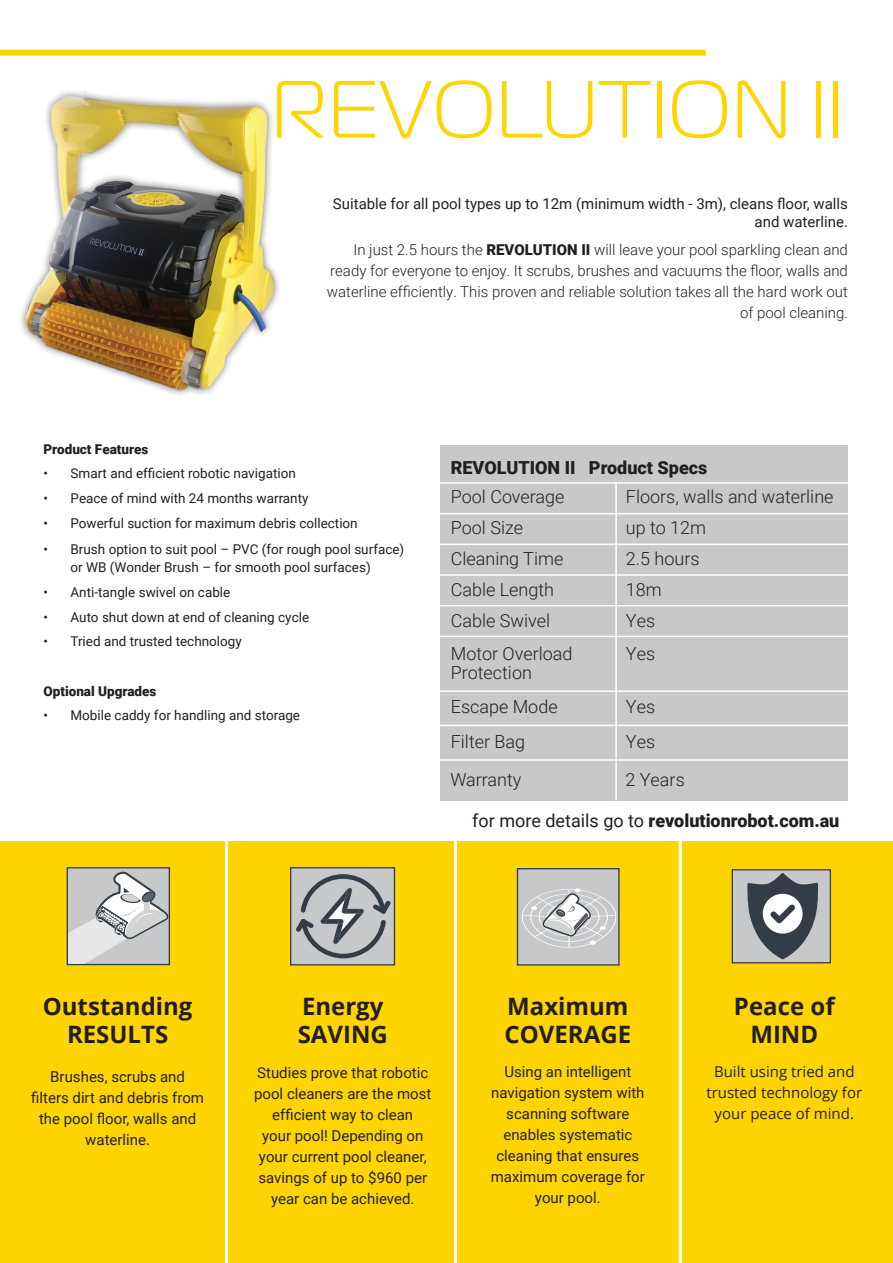
<style>
.page{position:relative;width:893px;height:1263px;background:#fff}
.page>*{position:absolute;margin:0;border:0;box-sizing:border-box;transform-origin:0 0}
.t1{font:300 81px "Magistral";letter-spacing:.01em;color:#fed503}
.t2{font:700 24px/28.8px "Open Sans";color:#231f20;text-align:center}
.t3{font:300 18px "Roboto";color:#231f20}
.t4{font:900 18px "Roboto";color:#231f20}
.t5{font:15px/21px "Roboto";color:#231f20;text-align:center}
.t6{font:300 15px/21px "Roboto";color:#231f20;text-align:right}
.t7{font:15px/21px "Open Sans";color:#231f20;text-align:center}
.t8{font:13.5px/18px "Roboto";color:#231f20;text-align:center}
.t9{font:900 13.5px "Roboto";color:#231f20}
.s1{font-weight:900}
.s2{font-weight:400}
</style>
<div class="page">
<div style="left:441px;top:445px;width:407px;height:356px;background:#c7c8ca"></div>
<hr style="left:439px;top:482px;width:409px;height:2px;background:#fff">
<hr style="left:439px;top:513px;width:409px;height:1px;background:#fff">
<hr style="left:439px;top:544px;width:409px;height:1px;background:#fff">
<hr style="left:439px;top:574px;width:409px;height:2px;background:#fff">
<hr style="left:439px;top:605px;width:409px;height:1px;background:#fff">
<hr style="left:439px;top:636px;width:409px;height:1px;background:#fff">
<hr style="left:439px;top:690px;width:409px;height:2px;background:#fff">
<hr style="left:439px;top:725px;width:409px;height:1px;background:#fff">
<hr style="left:439px;top:759px;width:409px;height:2px;background:#fff">
<hr style="left:615px;top:482px;width:2px;height:319px;background:#fff">
<div style="left:0;top:841px;width:893px;height:422px;background:#fed503"></div>
<hr style="left:225px;top:829px;width:3px;height:434px;background:#fff">
<hr style="left:454px;top:829px;width:3px;height:434px;background:#fff">
<hr style="left:679px;top:829px;width:3px;height:434px;background:#fff">
<div style="left:0;top:50px;width:706px;height:6px;background:#fed503"></div>
<img style="left:21px;top:90px;width:258px;height:305px">
<div style="left:67px;top:867px;width:103px;height:98px;border:1px solid #343d47"></div>
<svg style="left:68px;top:869px;width:102px;height:95px;background:#c8cacc"></svg>
<div style="left:291px;top:868px;width:103px;height:97px;background:#c7c8ca"></div>
<div style="left:290px;top:867px;width:105px;height:98px;border:1px solid #343d47"></div>
<svg style="left:296px;top:874px;width:95px;height:84px"></svg>
<div style="left:517px;top:869px;width:102px;height:96px;background:#c7c8ca"></div>
<div style="left:517px;top:868px;width:103px;height:97px;border:1px solid #343d47"></div>
<svg style="left:522px;top:888px;width:94px;height:60px"></svg>
<div style="left:732px;top:870px;width:98px;height:93px;background:#c7c8ca"></div>
<div style="left:732px;top:869px;width:99px;height:94px;border:1px solid #343d47"></div>
<svg style="left:747px;top:873px;width:71px;height:86px"></svg>
<h1 class="t1" style="left:271px;top:60px;width:573px">REVOLUTION II</h1>
<p class="t5" style="left:333px;top:194px;width:516px;line-height:18px;text-align:right">Suitable for all pool types up to 12m (minimum width - 3m), cleans floor, walls and waterline.</p>
<p class="t6" style="left:327px;top:239px;width:523px">In just 2.5 hours the <span class="s1">REVOLUTION II</span> will leave your pool sparkling clean and ready for everyone to enjoy. It scrubs, brushes and vacuums the floor, walls and waterline efficiently. This proven and reliable solution takes all the hard work out of pool cleaning.</p>
<p class="t9" style="left:44px;top:439px;width:106px">Product Features</p>
<p class="t8" style="left:44px;top:464px;width:254px">• Smart and efficient robotic navigation</p>
<p class="t8" style="left:44px;top:489px;width:267px">• Peace of mind with 24 months warranty</p>
<p class="t8" style="left:44px;top:513px;width:316px">• Powerful suction for maximum debris collection</p>
<p class="t8" style="left:44px;top:540px;width:362px">• Brush option to suit pool – PVC (for rough pool surface) or WB (Wonder Brush – for smooth pool surfaces)</p>
<p class="t8" style="left:44px;top:582px;width:188px">• Anti-tangle swivel on cable</p>
<p class="t8" style="left:44px;top:607px;width:267px">• Auto shut down at end of cleaning cycle</p>
<p class="t8" style="left:44px;top:632px;width:200px">• Tried and trusted technology</p>
<p class="t9" style="left:44px;top:681px;width:114px">Optional Upgrades</p>
<p class="t8" style="left:44px;top:706px;width:258px">• Mobile caddy for handling and storage</p>
<p class="t4" style="left:451px;top:454px;width:258px">REVOLUTION II Product Specs</p>
<p class="t3" style="left:451px;top:484px;width:115px">Pool Coverage</p>
<p class="t3" style="left:626px;top:484px;width:209px">Floors, walls and waterline</p>
<p class="t3" style="left:451px;top:515px;width:74px">Pool Size</p>
<p class="t3" style="left:626px;top:515px;width:82px">up to 12m</p>
<p class="t3" style="left:451px;top:546px;width:114px">Cleaning Time</p>
<p class="t3" style="left:626px;top:546px;width:75px">2.5 hours</p>
<p class="t3" style="left:451px;top:577px;width:105px">Cable Length</p>
<p class="t3" style="left:626px;top:577px;width:37px">18m</p>
<p class="t3" style="left:451px;top:608px;width:101px">Cable Swivel</p>
<p class="t3" style="left:626px;top:608px;width:31px">Yes</p>
<p class="t3" style="left:451px;top:641px;width:123px">Motor Overload</p>
<p class="t3" style="left:626px;top:641px;width:31px">Yes</p>
<p class="t3" style="left:451px;top:660px;width:83px">Protection</p>
<p class="t3" style="left:451px;top:694px;width:108px">Escape Mode</p>
<p class="t3" style="left:626px;top:694px;width:31px">Yes</p>
<p class="t3" style="left:451px;top:729px;width:76px">Filter Bag</p>
<p class="t3" style="left:626px;top:729px;width:31px">Yes</p>
<p class="t3" style="left:450px;top:767px;width:73px">Warranty</p>
<p class="t3" style="left:625px;top:767px;width:61px">2 Years</p>
<p class="t4" style="left:472px;top:807px;width:369px"><span class="s2">for more details go to</span> revolutionrobot.com.au</p>
<h2 class="t2" style="left:43px;top:991px;width:151px">Outstanding<br>RESULTS</h2>
<p class="t5" style="left:31px;top:1066px;width:174px">Brushes, scrubs and filters dirt and debris from the pool floor, walls and waterline.</p>
<h2 class="t2" style="left:298px;top:991px;width:92px;text-align:left">Energy<br>SAVING</h2>
<p class="t5" style="left:254px;top:1061px;width:179px">Studies prove that robotic pool cleaners are the most efficient way to clean<br>your pool! Depending on your current pool cleaner, savings of up to $960 per year can be achieved.</p>
<h2 class="t2" style="left:505px;top:991px;width:128px;text-align:left">Maximum<br>COVERAGE</h2>
<p class="t5" style="left:491px;top:1061px;width:156px">Using an intelligent navigation system with scanning software enables systematic cleaning that ensures maximum coverage for your pool.</p>
<h2 class="t2" style="left:734px;top:991px;width:102px">Peace of<br>MIND</h2>
<p class="t7" style="left:706px;top:1061px;width:157px">Built using tried and trusted technology for your peace of mind.</p>
</div>
